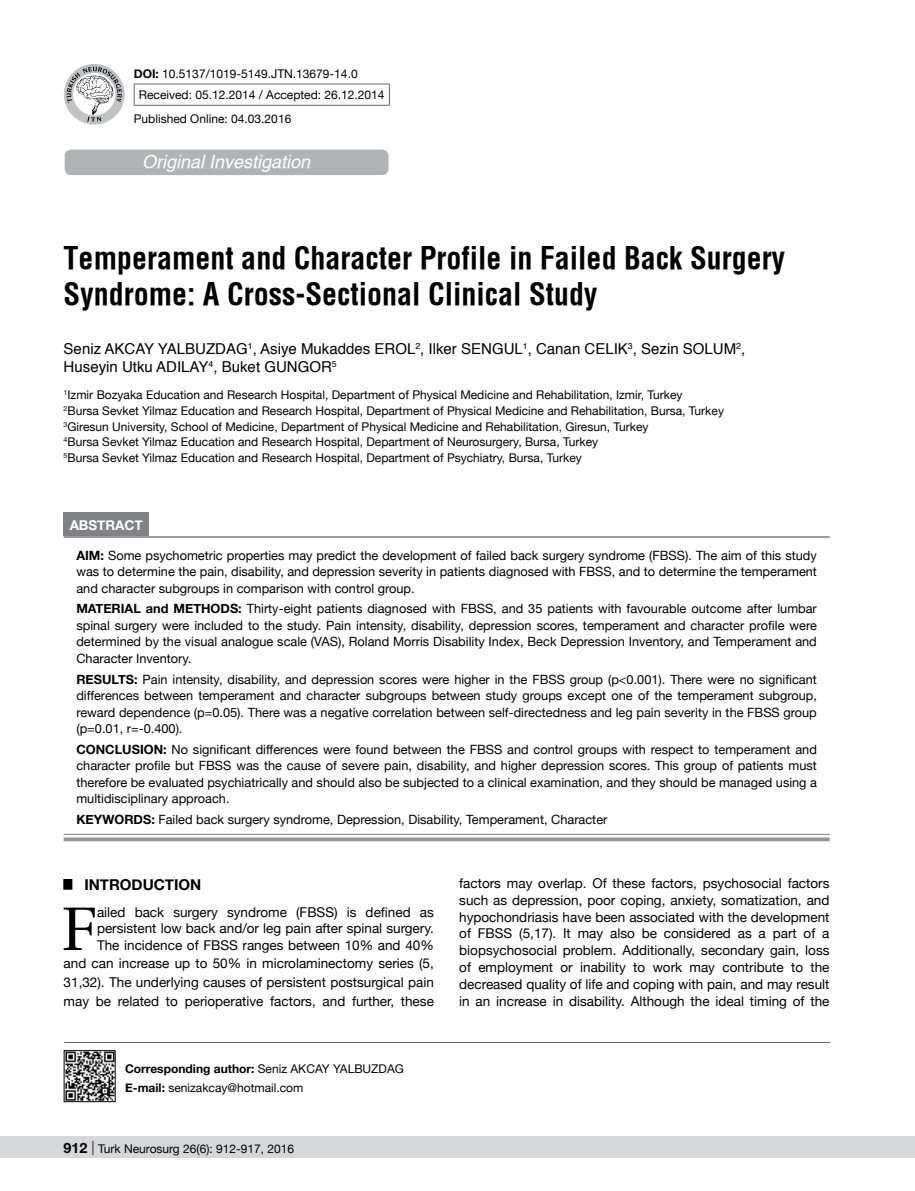
<style>
.page{position:relative;width:915px;height:1191px;background:#fff}
.page>*{position:absolute;margin:0;border:0;box-sizing:border-box;transform-origin:0 0}
.t1{font:61.2px "Utopia";color:#000}
.t2{font:700 30px/36px "Helvetica Condens";color:#000}
.t3{font:italic 500 18px "Helvetica";color:#fff}
.t4{font:15px "Helvetica";color:#000}
.t5{font:700 15px "Helvetica Neue";color:#000}
.t6{font:13.5px/16.8px "Helvetica Neue";color:#000;text-align:justify}
.t7{font:700 13.5px "Helvetica Neue";color:#fff}
.t8{font:12.75px/16.5px "Helvetica Neue";color:#000;text-align:justify}
.t9{font:700 12.75px "Helvetica Neue";color:#000}
.t10{font:12px/15.8px "Helvetica Neue";color:#000}
.t11{font:8.7px "Helvetica";color:#000}
.s1{font-weight:700}
.s2{font-weight:700;font-size:14.25px}
.s3{font-weight:300;font-size:14.25px}
</style>
<div class="page">
<div style="left:0;top:1136px;width:914px;height:22px;background:#d5d7d8"></div>
<div style="left:65px;top:150px;width:323px;height:25px;background:#b1b4b6;border-radius:6px"></div>
<hr style="left:64px;top:1042px;width:765px;height:1px;background:#636466">
<hr style="left:134px;top:84px;width:255px;height:1px;background:#636466">
<svg style="left:134px;top:84px;width:1px;height:21px"></svg>
<svg style="left:389px;top:84px;width:1px;height:21px"></svg>
<hr style="left:134px;top:105px;width:255px;height:1px;background:#636466">
<div style="left:64px;top:64px;width:60px;height:61px;background:#c0c2c4;border-radius:50%"></div>
<svg style="left:67px;top:67px;width:55px;height:55px"></svg>
<img style="left:66px;top:1052px;width:47px;height:47px">
<div style="left:64px;top:1050px;width:51px;height:51px;border:1px solid #000"></div>
<div style="left:64px;top:513px;width:85px;height:23px;background:#808285"></div>
<hr style="left:64px;top:536px;width:765px;height:1px;background:#939598">
<hr style="left:64px;top:537px;width:765px;height:1px;background:#939598">
<hr style="left:64px;top:833px;width:765px;height:2px;background:#939598">
<svg style="left:64px;top:837px;width:765px;height:4px;background:#a0a2a5"></svg>
<p class="t10" style="left:139px;top:63px;width:247px;line-height:21.9px;text-indent:-5px"><span class="s1">DOI:</span> 10.5137/1019-5149.JTN.13679-14.0<br>Received: 05.12.2014 / Accepted: 26.12.2014</p>
<p class="t10" style="left:134px;top:111px;width:159px">Published Online: 04.03.2016</p>
<h3 class="t3" style="left:142px;top:151px;width:170px">Original Investigation</h3>
<h2 class="t2" style="left:64px;top:240px;width:722px">Temperament and Character Profile in Failed Back Surgery<br>Syndrome: A Cross-Sectional Clinical Study</h2>
<p class="t4" style="left:64px;top:337px;width:322px">Seniz AKCAY YALBUZDAG <sup>1</sup>, Asiye Mukaddes ERO</p>
<p class="t4" style="left:407px;top:337px;width:76px">L<sup>2</sup>, Ilker SENGU</p>
<p class="t4" style="left:514px;top:337px;width:232px">L<sup>1</sup>, Canan CELIK<sup>3</sup>, Sezin SOLU M<sup>2</sup>,</p>
<p class="t4" style="left:64px;top:355px;width:213px">Huseyin Utku ADI LAY<sup>4</sup>, Buket GUNGOR</p>
<p class="t11" style="left:332px;top:357px;width:6px">5</p>
<p class="t10" style="left:64px;top:388px;width:661px"><sup>1</sup>Izmir Bozyaka Education and Research Hospital, Department of Physical Medicine and Rehabilitation, Izmir, Turkey<br><sup>2</sup>Bursa Sevket Yilmaz Education and Research Hospital, Department of Physical Medicine and Rehabilitation, Bursa, Turkey <sup>3</sup>Giresun University, School of Medicine, Department of Physical Medicine and Rehabilitation, Giresun, Turkey<br><sup>4</sup>Bursa Sevket Yilmaz Education and Research Hospital, Department of Neurosurgery, Bursa, Turkey<br><sup>5</sup>Bursa Sevket Yilmaz Education and Research Hospital, Department of Psychiatry, Bursa, Turkey</p>
<p class="t7" style="left:70px;top:514px;width:75px">ABSTRACT</p>
<p class="t8" style="left:76px;top:547px;width:741px"><span class="s1">AIM:</span> Some psychometric properties may predict the development of failed back surgery syndrome (FBSS). The aim of this study was to determine the pain, disability, and depression severity in patients diagnosed with FBSS, and to determine the temperament and character subgroups in comparison with control group.</p>
<p class="t9" style="left:76px;top:599px;width:10px">MATER</p>
<p class="t9" style="left:121px;top:599px;width:63px">IAL AND MET</p>
<p class="t9" style="left:201px;top:599px;width:20px">HODS</p>
<p class="t8" style="left:76px;top:601px;width:741px;text-indent:162px"><span class="s1">:</span> Thirty-eight patients diagnosed with FBSS, and 35 patients with favourable outcome after lumbar spinal surgery were included to the study. Pain intensity, disability, depression scores, temperament and character profile were determined by the visual analogue scale (VAS), Roland Morris Disability Index, Beck Depression Inventory, and Temperament and Character Inventory.</p>
<p class="t9" style="left:76px;top:669px;width:19px">RESU</p>
<p class="t8" style="left:76px;top:671px;width:741px;text-indent:35px"><span class="s1">LTS:</span> Pain intensity, disability, and depression scores were higher in the FBSS group (p&lt;0.001). There were no significant differences between temperament and character subgroups between study groups except one of the temperament subgroup, reward dependence (p=0.05). There was a negative correlation between self-directedness and leg pain severity in the FBSS group (p=0.01, r=-0.400).</p>
<p class="t9" style="left:76px;top:739px;width:20px">CONC</p>
<p class="t8" style="left:76px;top:742px;width:741px;text-indent:38px"><span class="s1">LUSION :</span> No significant differences were found between the FBSS and control groups with respect to temperament and character profile but FBSS was the cause of severe pain, disability, and higher depression scores. This group of patients must therefore be evaluated psychiatrically and should also be subjected to a clinical examination, and they should be managed using a multidisciplinary approach.</p>
<p class="t9" style="left:76px;top:809px;width:49px">KEYWORDS</p>
<p class="t8" style="left:151px;top:812px;width:457px"><span class="s1">:</span> Failed back surgery syndrome, Depression, Disability, Temperament, Character</p>
<p class="t5" style="left:64px;top:872px;width:139px"><sup>█</sup> INTRODUCTION</p>
<h1 class="t1" style="left:61px;top:894px;width:37px">F</h1>
<p class="t6" style="left:97px;top:904px;width:338px">ailed back surgery syndrome (FBSS) is defined as persistent low back and/or leg pain after spinal surgery.<br>The incidence of FBSS ranges between 10% and 40%</p>
<p class="t6" style="left:64px;top:955px;width:371px;line-height:18.5px">and can increase up to 50% in microlaminectomy series (5, 31,32). The underlying causes of persistent postsurgical pain may be related to perioperative factors, and further, these</p>
<p class="t10" style="left:125px;top:1060px;width:280px;line-height:18.6px"><span class="s1">CORRESPONDING AUTHOR:</span> Seniz AKCAY YALBUZDAG<br><span class="s1">E-MAIL:</span> senizakcay@hotmail.com</p>
<p class="t10" style="left:64px;top:1141px;width:232px"><span class="s2">912</span> <span class="s3">|</span> Turk Neurosurg 26(6): 912-917, 2016</p>
<p class="t6" style="left:459px;top:875px;width:371px">factors may overlap. Of these factors, psychosocial factors such as depression, poor coping, anxiety, somatization, and hypochondriasis have been associated with the development of FBSS (5,17). It may also be considered as a part of a biopsychosocial problem. Additionally, secondary gain, loss of employment or inability to work may contribute to the decreased quality of life and coping with pain, and may result in an increase in disability. Although the ideal timing of the</p>
</div>
